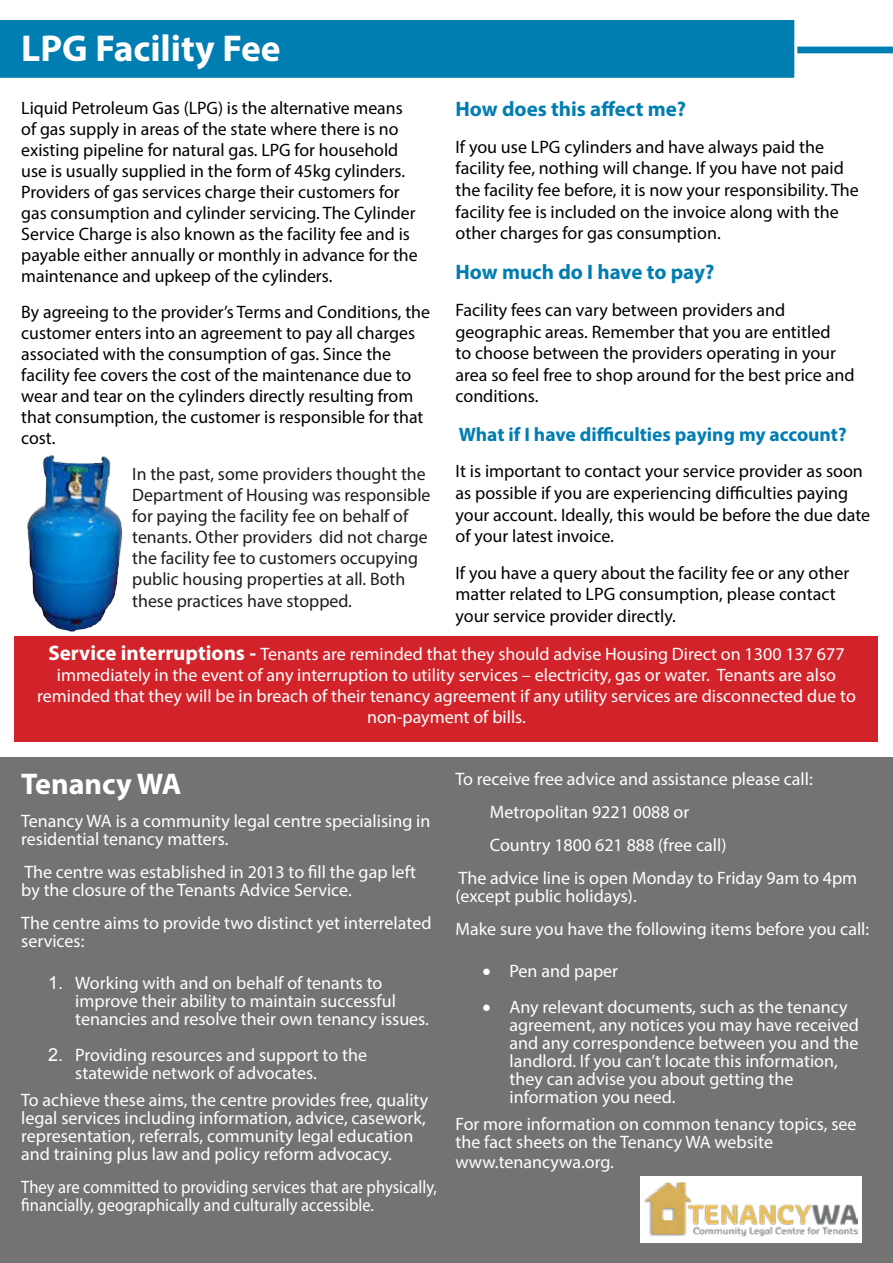
<style>
.page{position:relative;width:893px;height:1263px;background:#fff}
.page>*{position:absolute;margin:0;border:0;box-sizing:border-box;transform-origin:0 0}
.t1{font:700 37.5px "Myriad Pro";color:#fff}
.t2{font:700 30px "Myriad Pro";color:#fff}
.t3{font:700 21px "Myriad Pro";color:#007db1}
.t4{font:700 19.5px "Myriad Pro";color:#007db1}
.t5{font:18px/18px "Myriad Pro";color:#fff}
.t6{font:18px/21px "Myriad Pro";color:#000}
.t7{font:18px/21.1px "Myriad Pro";color:#1d1d1f}
.t8{font:18px/18px "Myriad Pro";color:#fff;scale:.92 1}
.s1{font-weight:700;font-size:21px}
.s2{font-family:"Arial"}
</style>
<div class="page">
<div style="left:0;top:757px;width:893px;height:506px;background:#737373"></div>
<svg style="left:797px;top:46px;width:96px;height:8px"></svg>
<div style="left:0;top:20px;width:795px;height:58px;background:#007db1"></div>
<div style="left:15px;top:636px;width:863px;height:105px;background:#d2232a"></div>
<img style="left:27px;top:455px;width:96px;height:176px">
<div style="left:640px;top:1176px;width:222px;height:66px;background:#fff"></div>
<img style="left:645px;top:1182px;width:213px;height:55px">
<h1 class="t1" style="left:21px;top:24px;width:261px">LPG Facility Fee</h1>
<p class="t3" style="left:455px;top:95px;width:232px">How does this affect me?</p>
<p class="t6" style="left:455px;top:136px;width:405px;line-height:21.6px">If you use LPG cylinders and have always paid the facility fee, nothing will change. If you have not paid the facility fee before, it is now your responsibility. The facility fee is included on the invoice along with the other charges for gas consumption.</p>
<p class="t3" style="left:455px;top:259px;width:260px">How much do I have to pay?</p>
<p class="t6" style="left:455px;top:299px;width:400px;line-height:21.6px">Facility fees can vary between providers and geographic areas. Remember that you are entitled<br>to choose between the providers operating in your area so feel free to shop around for the best price and conditions.</p>
<p class="t4" style="left:459px;top:422px;width:390px">What if I have difficulties paying my account?</p>
<p class="t6" style="left:455px;top:460px;width:416px;line-height:21.6px">It is important to contact your service provider as soon as possible if you are experiencing difficulties paying your account. Ideally, this would be before the due date of your latest invoice.</p>
<p class="t6" style="left:455px;top:562px;width:395px;line-height:21.6px">If you have a query about the facility fee or any other matter related to LPG consumption, please contact your service provider directly.</p>
<p class="t5" style="left:37px;top:643px;width:820px;line-height:21px;text-align:center"><span class="s1">Service interruptions -</span> Tenants are reminded that they should advise Housing Direct on 1300 137 677 immediately in the event of any interruption to utility services – electricity, gas or water. Tenants are also reminded that they will be in breach of their tenancy agreement if any utility services are disconnected due to non-payment of bills.</p>
<p class="t6" style="left:21px;top:97px;width:398px">Liquid Petroleum Gas (LPG) is the alternative means of gas supply in areas of the state where there is no existing pipeline for natural gas. LPG for household use is usually supplied in the form of 45kg cylinders.<br>Providers of gas services charge their customers for gas consumption and cylinder servicing. The Cylinder Service Charge is also known as the facility fee and is payable either annually or monthly in advance for the maintenance and upkeep of the cylinders.</p>
<p class="t6" style="left:21px;top:301px;width:410px">By agreeing to the provider’s Terms and Conditions, the customer enters into an agreement to pay all charges associated with the consumption of gas. Since the facility fee covers the cost of the maintenance due to wear and tear on the cylinders directly resulting from that consumption, the customer is responsible for that cost.</p>
<p class="t7" style="left:132px;top:463px;width:300px">In the past, some providers thought the Department of Housing was responsible for paying the facility fee on behalf of tenants. Other providers did not charge the facility fee to customers occupying public housing properties at all. Both these practices have stopped.</p>
<h2 class="t2" style="left:21px;top:765px;width:162px">Tenancy WA</h2>
<p class="t5" style="left:21px;top:812px;width:411px">Tenancy WA is a community legal centre specialising in residential tenancy matters.</p>
<p class="t5" style="left:21px;top:863px;width:396px">The centre was established in 2013 to fill the gap left by the closure of the Tenants Advice Service.</p>
<p class="t5" style="left:21px;top:914px;width:412px">The centre aims to provide two distinct yet interrelated services:</p>
<p class="t5" style="left:75px;top:974px;width:355px;text-indent:-27px"><span class="s2">1.</span> Working with and on behalf of tenants to improve their ability to maintain successful tenancies and resolve their own tenancy issues.</p>
<p class="t5" style="left:75px;top:1046px;width:293px;text-indent:-27px"><span class="s2">2.</span> Providing resources and support to the statewide network of advocates.</p>
<p class="t5" style="left:21px;top:1091px;width:408px">To achieve these aims, the centre provides free, quality legal services including information, advice, casework, representation, referrals, community legal education and training plus law and policy reform advocacy.</p>
<p class="t8" style="left:21px;top:1178px;width:453px">They are committed to providing services that are physically, financially, geographically and culturally accessible.</p>
<p class="t5" style="left:455px;top:770px;width:359px">To receive free advice and assistance please call:</p>
<p class="t5" style="left:490px;top:803px;width:201px">Metropolitan 9221 0088 or</p>
<p class="t5" style="left:490px;top:836px;width:238px">Country 1800 621 888 (free call)</p>
<p class="t5" style="left:459px;top:869px;width:400px">The advice line is open Monday to Friday 9am to 4pm</p>
<p class="t5" style="left:455px;top:879px;width:415px;line-height:33px">(except public holidays).<br>Make sure you have the following items before you call:</p>
<p class="t5" style="left:482px;top:962px;width:137px">• Pen and paper</p>
<p class="t5" style="left:509px;top:998px;width:351px;text-indent:-27px">• Any relevant documents, such as the tenancy agreement, any notices you may have received and any correspondence between you and the landlord. If you can’t locate this information, they can advise you about getting the information you need.</p>
<p class="t5" style="left:455px;top:1115px;width:403px;line-height:18.8px">For more information on common tenancy topics, see the fact sheets on the Tenancy WA website www.tenancywa.org.</p>
</div>
